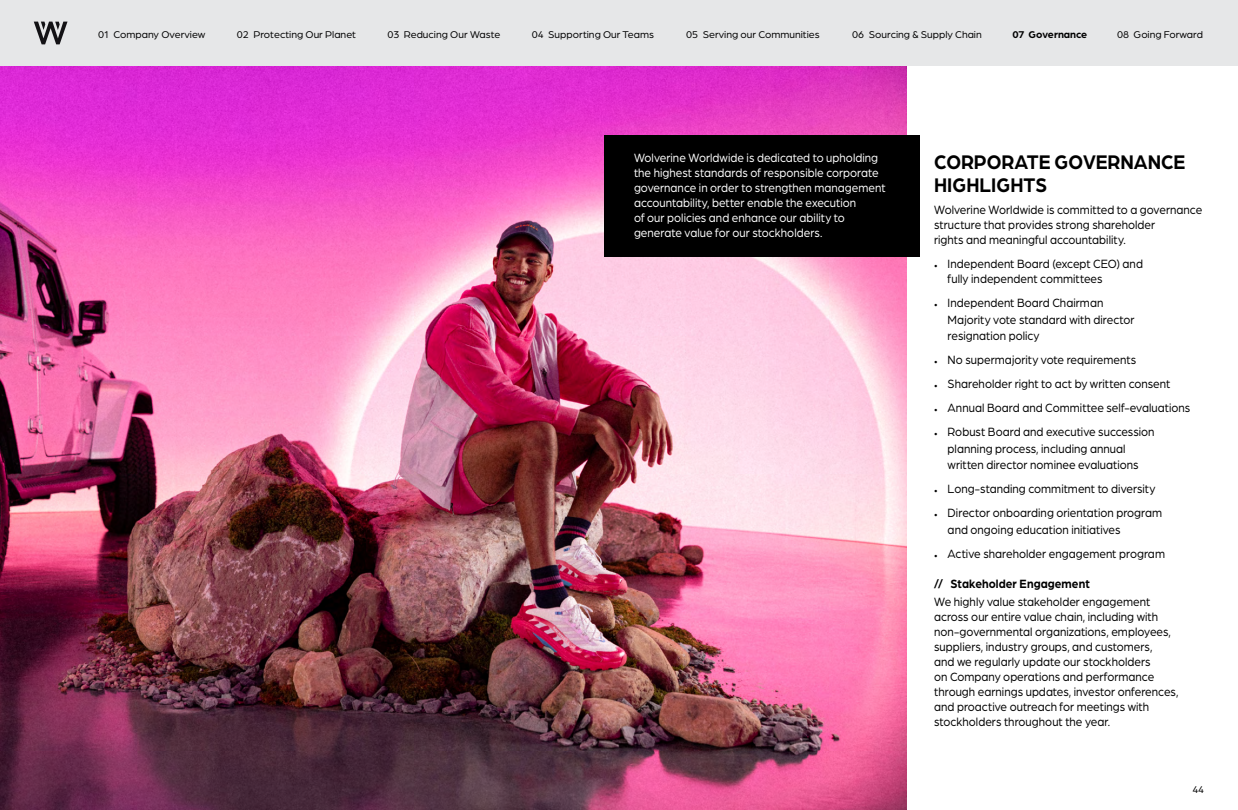
<style>
.page{position:relative;width:1238px;height:810px;background:#fff}
.page>*{position:absolute;margin:0;border:0;box-sizing:border-box;transform-origin:0 0}
.t1{font:700 21px/22.5px "Arboria";color:#000;scale:.91 1}
.t2{font:12.75px/15px "Arboria";color:#000;scale:.91 1}
.t3{font:12.75px/15px "Arboria";color:#fff;scale:.91 1}
.t4{font:700 12.75px "Arboria";letter-spacing:.005em;color:#000;scale:.91 1}
.t5{font:10.5px "Arboria";color:#000}
.t6{font:700 10.5px "Arboria";color:#000}
.s1{font-family:"Minion Pro";font-size:9px}
</style>
<div class="page">
<img style="left:0;top:66px;width:906px;height:744px">
<div style="left:604px;top:135px;width:315px;height:121px;background:#000"></div>
<div style="left:0;top:0;width:1238px;height:66px;background:#e6e7e8"></div>
<svg style="left:34px;top:22px;width:34px;height:22px"></svg>
<p class="t5" style="left:98px;top:28px;width:109px">01 Company Overview</p>
<p class="t5" style="left:237px;top:28px;width:121px">02 Protecting Our Planet</p>
<p class="t5" style="left:387px;top:28px;width:114px">03 Reducing Our Waste</p>
<p class="t5" style="left:531px;top:28px;width:124px">04 Supporting Our Teams</p>
<p class="t5" style="left:686px;top:28px;width:135px">05 Serving our Communities</p>
<p class="t5" style="left:852px;top:28px;width:131px">06 Sourcing &amp; Supply Chain</p>
<p class="t6" style="left:1012px;top:27px;width:76px">07 Governance</p>
<p class="t5" style="left:1117px;top:28px;width:88px">08 Going Forward</p>
<p class="t3" style="left:634px;top:150px;width:278px">Wolverine Worldwide is dedicated to upholding the highest standards of responsible corporate governance in order to strengthen management accountability, better enable the execution<br>of our policies and enhance our ability to generate value for our stockholders.</p>
<h1 class="t1" style="left:934px;top:150px;width:277px">CORPORATE GOVERNANCE<br>HIGHLIGHTS</h1>
<p class="t2" style="left:934px;top:202px;width:296px">Wolverine Worldwide is committed to a governance structure that provides strong shareholder<br>rights and meaningful accountability.</p>
<p class="t2" style="left:947px;top:256px;width:216px;text-indent:-14px"><span class="s1">•</span> Independent Board (except CEO) and fully independent committees</p>
<p class="t2" style="left:947px;top:294px;width:207px;line-height:16.5px;text-indent:-14px"><span class="s1">•</span> Independent Board Chairman<br>Majority vote standard with director resignation policy</p>
<p class="t2" style="left:934px;top:352px;width:224px"><span class="s1">•</span> No supermajority vote requirements</p>
<p class="t2" style="left:934px;top:376px;width:261px"><span class="s1">•</span> Shareholder right to act by written consent</p>
<p class="t2" style="left:934px;top:400px;width:283px"><span class="s1">•</span> Annual Board and Committee self-evaluations</p>
<p class="t2" style="left:947px;top:423px;width:229px;line-height:16.5px;text-indent:-14px"><span class="s1">•</span> Robust Board and executive succession planning process, including annual written director nominee evaluations</p>
<p class="t2" style="left:934px;top:481px;width:245px"><span class="s1">•</span> Long-standing commitment to diversity</p>
<p class="t2" style="left:947px;top:504px;width:237px;line-height:16.5px;text-indent:-14px"><span class="s1">•</span> Director onboarding orientation program and ongoing education initiatives</p>
<p class="t2" style="left:934px;top:545px;width:255px"><span class="s1">•</span> Active shareholder engagement program</p>
<p class="t4" style="left:934px;top:575px;width:173px">// Stakeholder Engagement</p>
<p class="t2" style="left:934px;top:593px;width:270px">We highly value stakeholder engagement across our entire value chain, including with non-governmental organizations, employees, suppliers, industry groups, and customers,<br>and we regularly update our stockholders<br>on Company operations and performance through earnings updates, investor onferences, and proactive outreach for meetings with stockholders throughout the year.</p>
<p class="t5" style="left:1192px;top:783px;width:13px">44</p>
</div>
